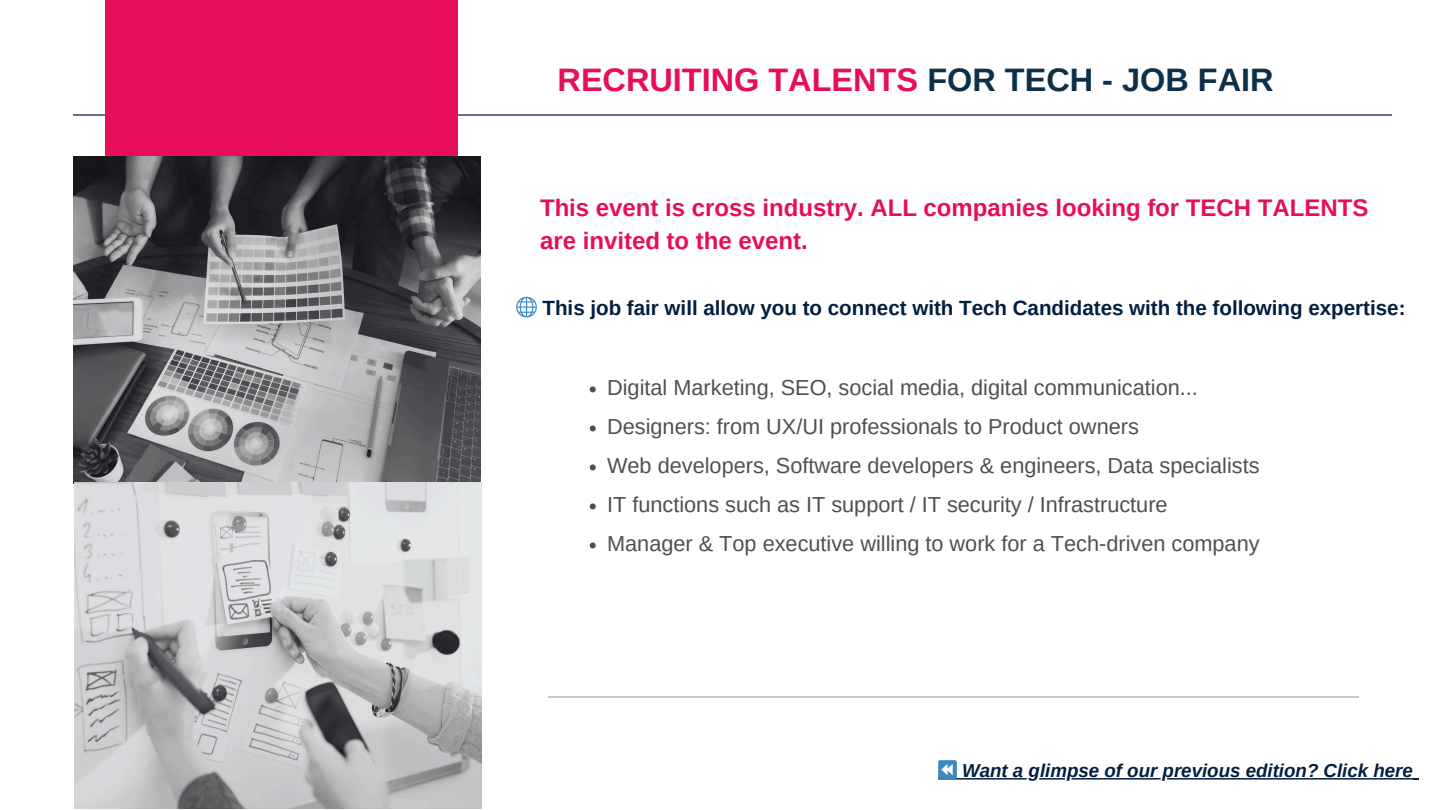
<style>
.page{position:relative;width:1440px;height:810px;background:#fff}
.page>*{position:absolute;margin:0;border:0;box-sizing:border-box;transform-origin:0 0}
.t1{font:700 32.5px "Arimo";color:#e80d5b}
.t2{font:700 24px/33px "Arimo";color:#e80d5b}
.t3{font:21.7px/39px "Arimo";color:#505050}
.t4{font:700 20.6px "Arimo";color:#021f3e}
.t5{font:italic 700 18.7px "Arimo";color:#021f3e}
.s1{color:#0c3049}
</style>
<div class="page">
<hr style="left:74px;top:114px;width:1318px;height:1px;background:#6c6e83">
<div style="left:105px;top:0;width:352px;height:466px;background:#e80d5b"></div>
<img style="left:74px;top:157px;width:408px;height:652px">
<svg style="left:590px;top:386px;width:6px;height:6px"></svg>
<svg style="left:590px;top:425px;width:6px;height:6px"></svg>
<svg style="left:590px;top:464px;width:6px;height:6px"></svg>
<svg style="left:590px;top:503px;width:6px;height:6px"></svg>
<svg style="left:590px;top:542px;width:6px;height:6px"></svg>
<hr style="left:548px;top:696px;width:811px;height:2px;background:#c7c7cf">
<hr style="left:1167px;top:778px;width:246px;height:2px;background:#021f3e">
<hr style="left:1072px;top:778px;width:89px;height:2px;background:#021f3e">
<hr style="left:1039px;top:778px;width:26px;height:2px;background:#021f3e">
<hr style="left:938px;top:778px;width:89px;height:2px;background:#021f3e">
<svg style="left:938px;top:760px;width:19px;height:19px"></svg>
<svg style="left:1413px;top:778px;width:6px;height:2px"></svg>
<svg style="left:516px;top:297px;width:21px;height:20px"></svg>
<h1 class="t1" style="left:558px;top:61px;width:717px">RECRUITING TALENTS <span class="s1">FOR TECH - JOB FAIR</span></h1>
<p class="t2" style="left:540px;top:191px;width:830px">This event is cross industry. ALL companies looking for TECH TALENTS are invited to the event.</p>
<p class="t4" style="left:543px;top:296px;width:864px">This job fair will allow you to connect with Tech Candidates with the following expertise:</p>
<p class="t3" style="left:607px;top:368px;width:654px">Digital Marketing, SEO, social media, digital communication...<br>Designers: from UX/UI professionals to Product owners<br>Web developers, Software developers &amp; engineers, Data specialists IT functions such as IT support / IT security / Infrastructure<br>Manager &amp; Top executive willing to work for a Tech-driven company</p>
<p class="t5" style="left:962px;top:760px;width:452px">Want a glimpse of our previous edition? Click here</p>
</div>
